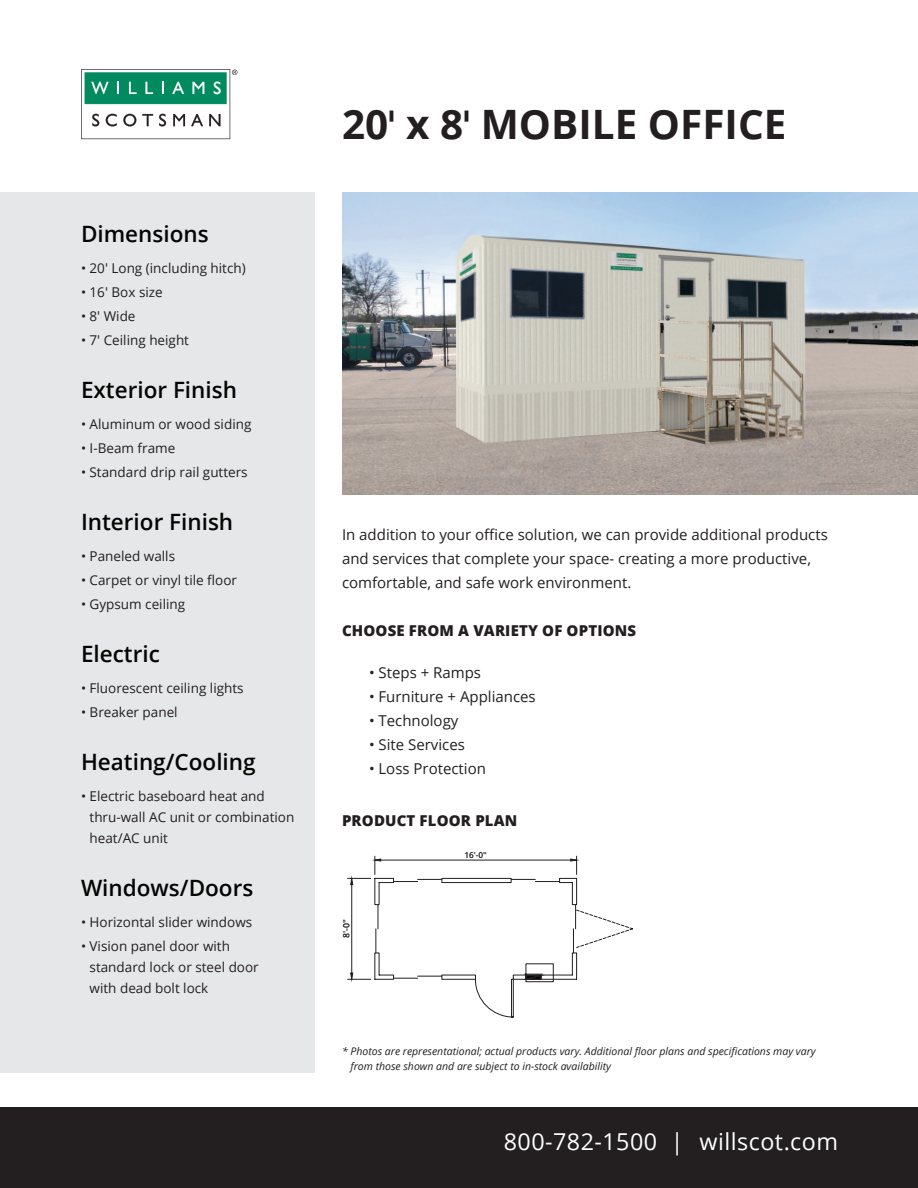
<style>
.page{position:relative;width:918px;height:1188px;background:#fff}
.page>*{position:absolute;margin:0;border:0;box-sizing:border-box;transform-origin:0 0}
.t1{font:700 40.5px "Open Sans";color:#231f20}
.t2{font:23.25px "Open Sans";letter-spacing:.02em;color:#fff}
.t3{font:600 22.5px "Open Sans";color:#040503}
.t4{font:15px/24px "Open Sans";color:#231f20}
.t5{font:800 15px "Open Sans";letter-spacing:.01em;color:#231f20}
.t6{font:13.5px/21px "Open Sans";color:#231f20}
.t7{font:italic 10.5px/15px "Open Sans";color:#231f20}
.t8{font:600 8.85px "Open Sans";color:#040503}
.t9{font:600 8.25px "Open Sans";color:#040503}
.s1{font-family:"Humanist 521 BT"}
</style>
<div class="page">
<div style="left:0;top:192px;width:315px;height:880px;background:#e6e7e9"></div>
<svg style="left:348px;top:856px;width:285px;height:161px"></svg>
<div style="left:0;top:1107px;width:918px;height:81px;background:#231f20"></div>
<img style="left:342px;top:192px;width:576px;height:303px">
<svg style="left:81px;top:69px;width:156px;height:70px"></svg>
<p class="t3" style="left:81px;top:218px;width:129px">Dimensions</p>
<p class="t6" style="left:81px;top:258px;width:166px">• 20' Long (including hitch)</p>
<p class="t6" style="left:81px;top:282px;width:83px">• 16' Box size</p>
<p class="t6" style="left:81px;top:306px;width:56px">• 8' Wide</p>
<p class="t6" style="left:81px;top:330px;width:110px">• 7' Ceiling height</p>
<p class="t3" style="left:81px;top:374px;width:158px">Exterior Finish</p>
<p class="t6" style="left:81px;top:414px;width:172px">• Aluminum or wood siding</p>
<p class="t6" style="left:81px;top:438px;width:96px">• I-Beam frame</p>
<p class="t6" style="left:81px;top:462px;width:168px">• Standard drip rail gutters</p>
<p class="t3" style="left:81px;top:506px;width:154px">Interior Finish</p>
<p class="t6" style="left:81px;top:546px;width:96px">• Paneled walls</p>
<p class="t6" style="left:81px;top:570px;width:158px">• Carpet or vinyl tile floor</p>
<p class="t6" style="left:81px;top:594px;width:106px">• Gypsum ceiling</p>
<p class="t3" style="left:81px;top:638px;width:80px">Electric</p>
<p class="t6" style="left:81px;top:678px;width:164px">• Fluorescent ceiling lights</p>
<p class="t6" style="left:81px;top:702px;width:98px">• Breaker panel</p>
<p class="t3" style="left:81px;top:746px;width:176px">Heating/Cooling</p>
<p class="t6" style="left:90px;top:786px;width:206px;text-indent:-9px">• Electric baseboard heat and thru-wall AC unit or combination heat/AC unit</p>
<p class="t3" style="left:81px;top:872px;width:174px">Windows/Doors</p>
<p class="t6" style="left:81px;top:912px;width:173px">• Horizontal slider windows</p>
<p class="t6" style="left:90px;top:936px;width:171px;text-indent:-9px">• Vision panel door with standard lock or steel door with dead bolt lock</p>
<p class="t1" style="left:342px;top:96px;width:446px">20<span class="s1">'</span> x 8<span class="s1">'</span> MOBILE OFFICE</p>
<p class="t4" style="left:342px;top:522px;width:487px">In addition to your office solution, we can provide additional products and services that complete your space- creating a more productive, comfortable, and safe work environment.</p>
<p class="t5" style="left:342px;top:619px;width:296px">CHOOSE FROM A VARIETY OF OPTIONS</p>
<p class="t4" style="left:369px;top:660px;width:114px">• Steps + Ramps</p>
<p class="t4" style="left:369px;top:684px;width:168px">• Furniture + Appliances</p>
<p class="t4" style="left:369px;top:708px;width:91px">• Technology</p>
<p class="t4" style="left:369px;top:732px;width:97px">• Site Services</p>
<p class="t4" style="left:369px;top:756px;width:119px">• Loss Protection</p>
<p class="t5" style="left:342px;top:810px;width:177px">PRODUCT FLOOR PLAN</p>
<p class="t9" style="left:464px;top:849px;width:24px">16'-0"</p>
<p class="t8" style="left:340px;top:938px;width:20px;rotate:-90deg">8'-0"</p>
<p class="t7" style="left:351px;top:1044px;width:467px;text-indent:-9px">* Photos are representational; actual products vary. Additional floor plans and specifications may vary from those shown and are subject to in-stock availability</p>
<p class="t2" style="left:504px;top:1126px;width:336px">800-782-1500 | willscot.com</p>
</div>
